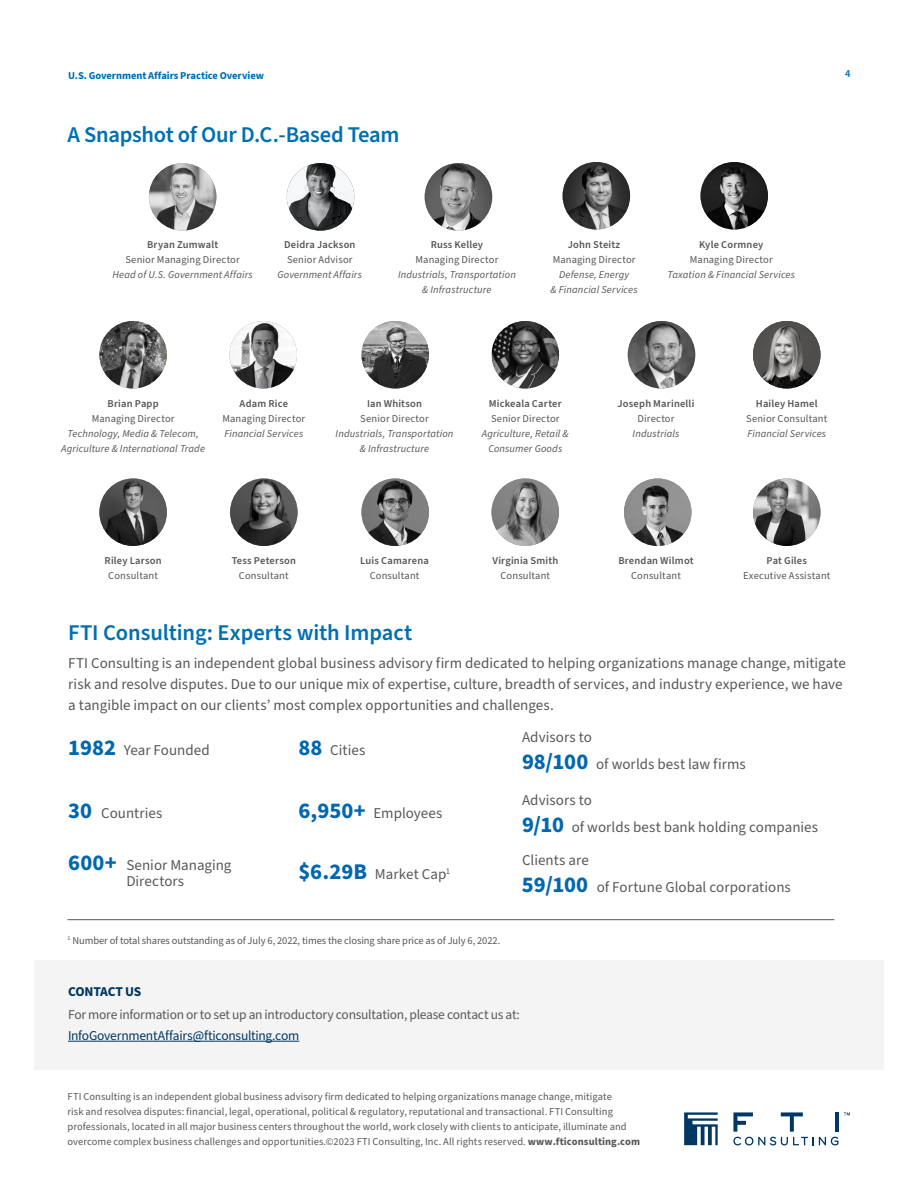
<style>
.page{position:relative;width:918px;height:1188px;background:#fff}
.page>*{position:absolute;margin:0;border:0;box-sizing:border-box;transform-origin:0 0}
.t1{font:600 22.5px "Source Sans Pro";letter-spacing:-.01em;color:#0070b3}
.t2{font:15px/21px "Source Sans Pro";color:#575756}
.t3{font:15px/27px "Source Sans Pro";color:#58595b}
.t4{font:13.5px "Source Sans Pro";letter-spacing:-.02em;color:#58595b}
.t5{font:13.5px "Source Sans Pro";letter-spacing:-.02em;color:#003763}
.t6{font:700 13.5px "Source Sans Pro";letter-spacing:-.02em;color:#003763}
.t7{font:10.5px/15px "Source Sans Pro";letter-spacing:.005em;color:#58595b}
.t8{font:italic 10.5px/15px "Source Sans Pro";letter-spacing:.015em;color:#575756;text-align:center}
.t9{font:10.5px "Source Sans Pro";letter-spacing:.01em;color:#575756}
.t10{font:600 10.5px "Source Sans Pro";letter-spacing:.02em;color:#575756}
.t11{font:10.5px "Source Sans Pro";letter-spacing:-.01em;color:#575756}
.t12{font:700 10.5px "Source Sans Pro";letter-spacing:-.005em;color:#0070b3}
.t13{font:600 10.5px "Source Sans Pro";color:#0070b3}
.s1{font-weight:700;font-size:22.5px;color:#0067b1}
.s2{font-weight:700}
</style>
<div class="page">
<div style="left:34px;top:960px;width:850px;height:109px;background:#f4f4f4"></div>
<img style="left:149px;top:163px;width:67px;height:68px">
<img style="left:99px;top:321px;width:68px;height:67px">
<img style="left:362px;top:321px;width:67px;height:67px">
<img style="left:362px;top:478px;width:67px;height:68px">
<img style="left:628px;top:321px;width:67px;height:67px;border-radius:34px">
<img style="left:624px;top:478px;width:68px;height:68px">
<img style="left:753px;top:321px;width:67px;height:67px">
<img style="left:230px;top:321px;width:67px;height:67px">
<img style="left:492px;top:321px;width:67px;height:67px">
<img style="left:287px;top:163px;width:67px;height:68px">
<img style="left:425px;top:163px;width:67px;height:68px">
<img style="left:563px;top:162px;width:67px;height:68px">
<img style="left:700px;top:162px;width:68px;height:68px;border-radius:34px">
<img style="left:99px;top:478px;width:68px;height:68px">
<img style="left:492px;top:478px;width:67px;height:68px">
<img style="left:230px;top:479px;width:68px;height:67px">
<img style="left:753px;top:478px;width:67px;height:68px">
<hr style="left:68px;top:1041px;width:231px;height:1px;background:#003763">
<hr style="left:68px;top:919px;width:766px;height:1px;background:#575756">
<svg style="left:684px;top:1112px;width:34px;height:33px"></svg>
<svg style="left:844px;top:1112px;width:6px;height:3px"></svg>
<hr style="left:835px;top:1112px;width:4px;height:20px;background:#003763">
<svg style="left:733px;top:1112px;width:105px;height:33px"></svg>
<p class="t12" style="left:68px;top:68px;width:197px">U.S. Government Affairs Practice Overview</p>
<p class="t13" style="left:845px;top:66px;width:7px">4</p>
<h1 class="t1" style="left:68px;top:119px;width:334px">A Snapshot of Our D.C.-Based Team</h1>
<p class="t10" style="left:147px;top:237px;width:73px">Bryan Zumwalt</p>
<p class="t9" style="left:125px;top:252px;width:116px">Senior Managing Director</p>
<p class="t8" style="left:113px;top:267px;width:142px">Head of U.S. Government Affairs</p>
<p class="t10" style="left:284px;top:237px;width:73px">Deidra Jackson</p>
<p class="t9" style="left:287px;top:252px;width:67px">Senior Advisor</p>
<p class="t8" style="left:278px;top:267px;width:86px">Government Affairs</p>
<p class="t10" style="left:431px;top:237px;width:54px">Russ Kelley</p>
<p class="t9" style="left:416px;top:252px;width:84px">Managing Director</p>
<p class="t8" style="left:398px;top:267px;width:119px">Industrials, Transportation &amp; Infrastructure</p>
<p class="t10" style="left:568px;top:237px;width:54px">John Steitz</p>
<p class="t9" style="left:553px;top:252px;width:84px">Managing Director</p>
<p class="t8" style="left:551px;top:267px;width:89px">Defense, Energy<br>&amp; Financial Services</p>
<p class="t10" style="left:699px;top:237px;width:66px">Kyle Cormney</p>
<p class="t9" style="left:690px;top:252px;width:84px">Managing Director</p>
<p class="t8" style="left:667px;top:267px;width:129px">Taxation &amp; Financial Services</p>
<p class="t10" style="left:108px;top:396px;width:53px">Brian Papp</p>
<p class="t9" style="left:92px;top:411px;width:84px">Managing Director</p>
<p class="t8" style="left:61px;top:426px;width:145px">Technology, Media &amp; Telecom,<br>Agriculture &amp; International Trade</p>
<p class="t10" style="left:240px;top:396px;width:50px">Adam Rice</p>
<p class="t9" style="left:222px;top:411px;width:84px">Managing Director</p>
<p class="t8" style="left:224px;top:426px;width:80px">Financial Services</p>
<p class="t10" style="left:367px;top:396px;width:57px">Ian Whitson</p>
<p class="t9" style="left:360px;top:411px;width:70px">Senior Director</p>
<p class="t8" style="left:336px;top:426px;width:119px">Industrials, Transportation &amp; Infrastructure</p>
<p class="t10" style="left:489px;top:396px;width:74px">Mickeala Carter</p>
<p class="t9" style="left:491px;top:411px;width:70px">Senior Director</p>
<p class="t8" style="left:482px;top:426px;width:88px">Agriculture, Retail &amp;<br>Consumer Goods</p>
<p class="t10" style="left:105px;top:554px;width:59px">Riley Larson</p>
<p class="t9" style="left:108px;top:569px;width:51px">Consultant</p>
<p class="t10" style="left:232px;top:554px;width:66px">Tess Peterson</p>
<p class="t9" style="left:239px;top:569px;width:51px">Consultant</p>
<p class="t10" style="left:360px;top:554px;width:70px">Luis Camarena</p>
<p class="t9" style="left:370px;top:569px;width:51px">Consultant</p>
<p class="t10" style="left:492px;top:554px;width:67px">Virginia Smith</p>
<p class="t9" style="left:500px;top:569px;width:51px">Consultant</p>
<p class="t10" style="left:618px;top:396px;width:78px">Joseph Marinelli</p>
<p class="t9" style="left:638px;top:411px;width:38px">Director</p>
<p class="t8" style="left:633px;top:426px;width:48px">Industrials</p>
<p class="t10" style="left:618px;top:554px;width:77px">Brendan Wilmot</p>
<p class="t9" style="left:631px;top:569px;width:51px">Consultant</p>
<p class="t10" style="left:756px;top:396px;width:63px">Hailey Hamel</p>
<p class="t9" style="left:746px;top:411px;width:83px">Senior Consultant</p>
<p class="t8" style="left:747px;top:426px;width:80px">Financial Services</p>
<p class="t10" style="left:766px;top:554px;width:42px">Pat Giles</p>
<p class="t9" style="left:743px;top:569px;width:89px">Executive Assistant</p>
<h1 class="t1" style="left:68px;top:618px;width:346px">FTI Consulting: Experts with Impact</h1>
<p class="t2" style="left:68px;top:653px;width:779px">FTI Consulting is an independent global business advisory firm dedicated to helping organizations manage change, mitigate risk and resolve disputes. Due to our unique mix of expertise, culture, breadth of services, and industry experience, we have a tangible impact on our clients’ most complex opportunities and challenges.</p>
<h2 class="t3" style="left:68px;top:737px;width:143px"><span class="s1">1982</span> Year Founded</h2>
<h2 class="t3" style="left:68px;top:800px;width:96px"><span class="s1">30</span> Countries</h2>
<h2 class="t3" style="left:126px;top:857px;width:107px;line-height:16.5px;text-indent:-58px"><span class="s1">600+</span> Senior Managing<br>Directors</h2>
<h2 class="t3" style="left:298px;top:737px;width:68px"><span class="s1">88</span> Cities</h2>
<h2 class="t3" style="left:298px;top:800px;width:145px"><span class="s1">6,950+</span> Employees</h2>
<h2 class="t3" style="left:298px;top:861px;width:153px"><span class="s1">$6.29B</span> Market Cap<sup>1</sup></h2>
<p class="t11" style="left:68px;top:933px;width:434px"><sup>1</sup> Number of total shares outstanding as of July 6, 2022, times the closing share price as of July 6, 2022.</p>
<h2 class="t3" style="left:522px;top:724px;width:225px">Advisors to<br><span class="s1">98/100</span> of worlds best law firms</h2>
<h2 class="t3" style="left:522px;top:787px;width:298px">Advisors to<br><span class="s1">9/10</span> of worlds best bank holding companies</h2>
<h2 class="t3" style="left:522px;top:847px;width:270px">Clients are<br><span class="s1">59/100</span> of Fortune Global corporations</h2>
<p class="t6" style="left:68px;top:982px;width:75px">CONTACT US</p>
<p class="t4" style="left:68px;top:1006px;width:453px">For more information or to set up an introductory consultation, please contact us at:</p>
<p class="t5" style="left:68px;top:1027px;width:233px">InfoGovernmentAffairs@fticonsulting.com</p>
<p class="t7" style="left:68px;top:1090px;width:574px">FTI Consulting is an independent global business advisory firm dedicated to helping organizations manage change, mitigate<br>risk and resolvea disputes: financial, legal, operational, political &amp; regulatory, reputational and transactional. FTI Consulting professionals, located in all major business centers throughout the world, work closely with clients to anticipate, illuminate and overcome complex business challenges and opportunities.©2023 FTI Consulting, Inc. All rights reserved. <span class="s2">www.fticonsulting.com</span></p>
</div>
